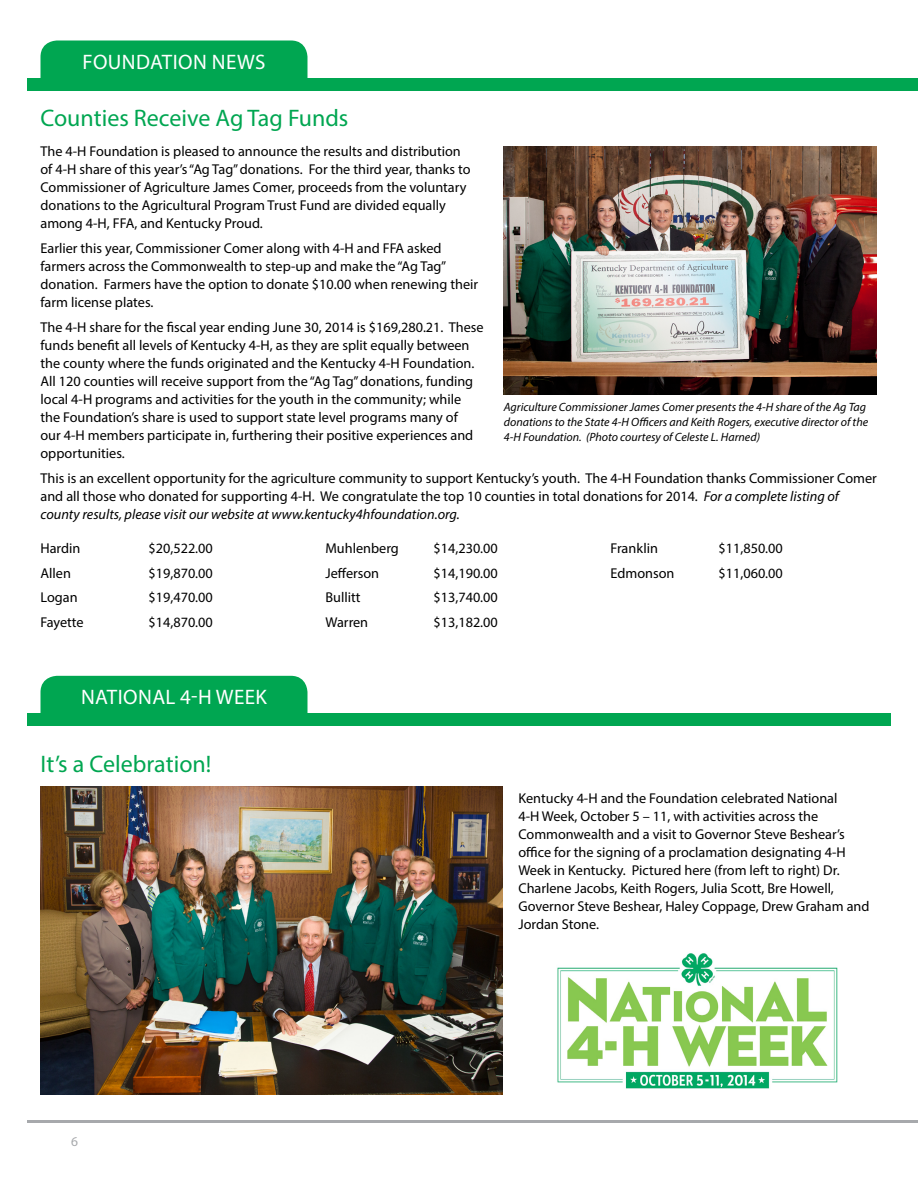
<style>
.page{position:relative;width:918px;height:1188px;background:#fff}
.page>*{position:absolute;margin:0;border:0;box-sizing:border-box;transform-origin:0 0}
.t1{font:24px "Myriad Pro";color:#00a651}
.t2{font:21px "Myriad Pro";letter-spacing:.02em;color:#fff}
.t3{font:14.25px/18px "Myriad Pro";color:#000}
.t4{font:13.5px "Myriad Pro";color:#a7a9ac}
.t5{font:italic 12px/15px "Myriad Pro";color:#000}
.s1{font-style:italic}
</style>
<div class="page">
<div style="left:27px;top:78px;width:891px;height:13px;background:#00a651"></div>
<hr style="left:27px;top:1120px;width:891px;height:3px;background:#a7a9ac">
<div style="left:40px;top:40px;width:267px;height:38px;background:#00a651"></div>
<img style="left:504px;top:146px;width:372px;height:249px">
<div style="left:27px;top:713px;width:864px;height:13px;background:#00a651"></div>
<div style="left:40px;top:676px;width:267px;height:37px;background:#00a651"></div>
<img style="left:40px;top:786px;width:462px;height:308px">
<img style="left:557px;top:953px;width:281px;height:136px">
<h2 class="t2" style="left:82px;top:49px;width:185px">FOUNDATION NEWS</h2>
<h1 class="t1" style="left:40px;top:103px;width:309px">Counties Receive Ag Tag Funds</h1>
<p class="t3" style="left:40px;top:142px;width:432px">The 4-H Foundation is pleased to announce the results and distribution of 4-H share of this year’s “Ag Tag” donations. For the third year, thanks to Commissioner of Agriculture James Comer, proceeds from the voluntary donations to the Agricultural Program Trust Fund are divided equally among 4-H, FFA, and Kentucky Proud.</p>
<p class="t3" style="left:40px;top:239px;width:439px">Earlier this year, Commissioner Comer along with 4-H and FFA asked farmers across the Commonwealth to step-up and make the “Ag Tag” donation. Farmers have the option to donate $10.00 when renewing their farm license plates.</p>
<p class="t3" style="left:40px;top:318px;width:445px">The 4-H share for the fiscal year ending June 30, 2014 is $169,280.21. These funds benefit all levels of Kentucky 4-H, as they are split equally between the county where the funds originated and the Kentucky 4-H Foundation.<br>All 120 counties will receive support from the “Ag Tag” donations, funding local 4-H programs and activities for the youth in the community; while the Foundation’s share is used to support state level programs many of<br>our 4-H members participate in, furthering their positive experiences and opportunities.</p>
<p class="t3" style="left:40px;top:469px;width:838px">This is an excellent opportunity for the agriculture community to support Kentucky’s youth. The 4-H Foundation thanks Commissioner Comer and all those who donated for supporting 4-H. We congratulate the top 10 counties in total donations for 2014. <span class="s1">For a complete listing of county results, please visit our website at www.kentucky4hfoundation.org.</span></p>
<p class="t5" style="left:504px;top:399px;width:366px">Agriculture Commissioner James Comer presents the 4-H share of the Ag Tag donations to the State 4-H Officers and Keith Rogers, executive director of the<br>4-H Foundation. (Photo courtesy of Celeste L. Harned)</p>
<p class="t3" style="left:40px;top:539px;width:41px">Hardin</p>
<p class="t3" style="left:149px;top:539px;width:66px">$20,522.00</p>
<p class="t3" style="left:40px;top:564px;width:32px">Allen</p>
<p class="t3" style="left:149px;top:564px;width:66px">$19,870.00</p>
<p class="t3" style="left:40px;top:588px;width:39px">Logan</p>
<p class="t3" style="left:149px;top:588px;width:66px">$19,470.00</p>
<p class="t3" style="left:40px;top:613px;width:45px">Fayette</p>
<p class="t3" style="left:149px;top:613px;width:66px">$14,870.00</p>
<h2 class="t2" style="left:81px;top:684px;width:187px">NATIONAL 4-H WEEK</h2>
<h1 class="t1" style="left:40px;top:749px;width:172px">It’s a Celebration!</h1>
<p class="t3" style="left:326px;top:539px;width:75px">Muhlenberg</p>
<p class="t3" style="left:434px;top:539px;width:66px">$14,230.00</p>
<p class="t3" style="left:326px;top:564px;width:55px">Jefferson</p>
<p class="t3" style="left:434px;top:564px;width:66px">$14,190.00</p>
<p class="t3" style="left:326px;top:588px;width:37px">Bullitt</p>
<p class="t3" style="left:434px;top:588px;width:66px">$13,740.00</p>
<p class="t3" style="left:326px;top:613px;width:44px">Warren</p>
<p class="t3" style="left:434px;top:613px;width:66px">$13,182.00</p>
<p class="t3" style="left:610px;top:539px;width:49px">Franklin</p>
<p class="t3" style="left:719px;top:539px;width:66px">$11,850.00</p>
<p class="t3" style="left:610px;top:564px;width:65px">Edmonson</p>
<p class="t3" style="left:719px;top:564px;width:66px">$11,060.00</p>
<p class="t3" style="left:518px;top:789px;width:353px">Kentucky 4-H and the Foundation celebrated National<br>4-H Week, October 5 – 11, with activities across the Commonwealth and a visit to Governor Steve Beshear’s office for the signing of a proclamation designating 4-H Week in Kentucky. Pictured here (from left to right) Dr.<br>Charlene Jacobs, Keith Rogers, Julia Scott, Bre Howell, Governor Steve Beshear, Haley Coppage, Drew Graham and Jordan Stone.</p>
<p class="t4" style="left:71px;top:1133px;width:8px">6</p>
</div>
